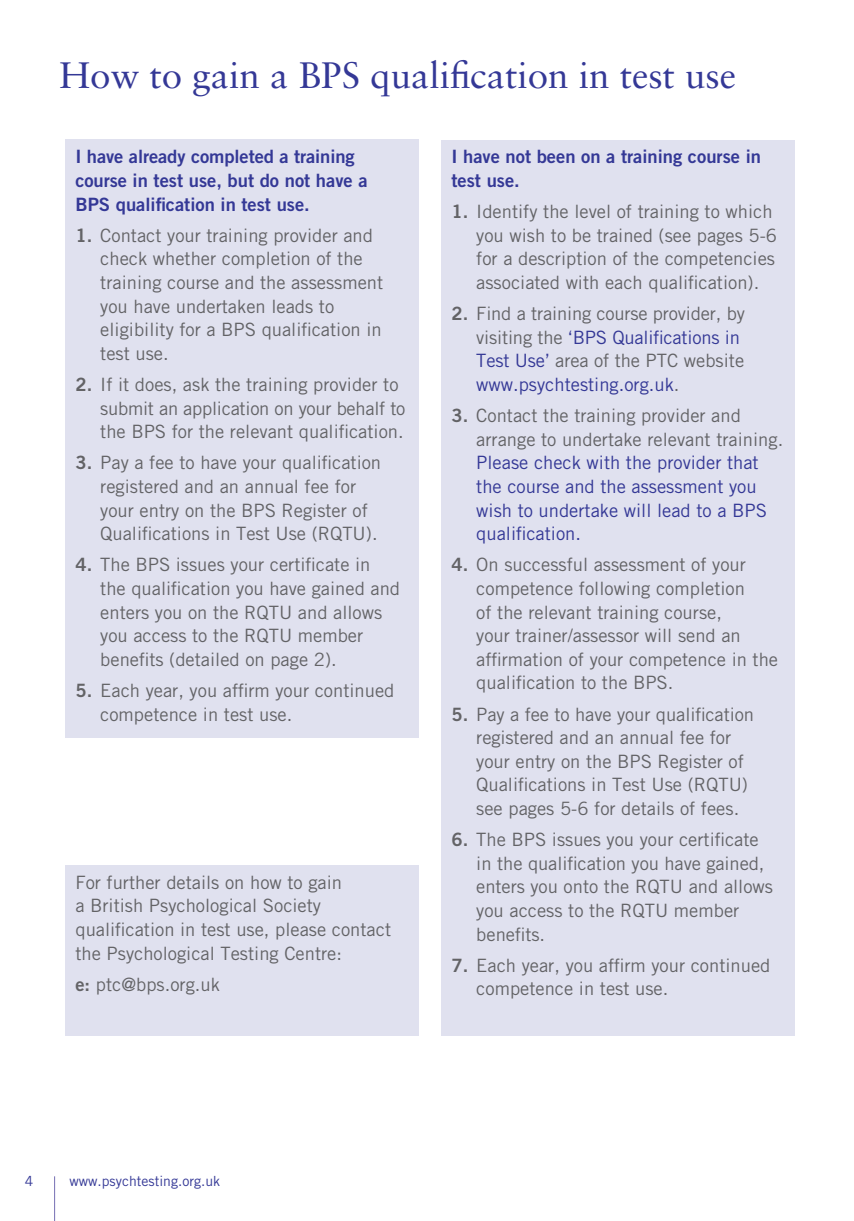
<style>
.page{position:relative;width:854px;height:1221px;background:#fff}
.page>*{position:absolute;margin:0;border:0;box-sizing:border-box;transform-origin:0 0}
.Heading_level_1{font:36.75px "Sabon LT Std";color:#343896}
.Body{font:18.38px/23.6px "Trade Gothic LT Std";color:#636366}
.Body-2{font:18.38px/23.6px "Trade Gothic LT Std";color:#343896}
.Body-3{font:18.38px/23.6px "Trade Gothic LT Std Bd 2";color:#343896}
.t1{font:14px "Trade Gothic LT Std";color:#343896}
.s1{font-family:"Trade Gothic LT Std Bd 2"}
.s2{color:#343896}
.s3{font-family:"Trade Gothic LT Std Bd 2";color:#636366}
.s4{color:#636366}
</style>
<div class="page">
<div style="left:65px;top:140px;width:353px;height:598px;background:#e0e1ef"></div>
<hr style="left:54px;top:1176px;width:1px;height:44px;background:#756fb3">
<div style="left:441px;top:140px;width:353px;height:895px;background:#e0e1ef"></div>
<div style="left:65px;top:865px;width:353px;height:170px;background:#e0e1ef"></div>
<p class="Heading_level_1" style="left:60px;top:53px;width:678px">How to gain a BPS qualification in test use</p>
<p class="Body-3" style="left:75px;top:145px;width:293px">I have already completed a training course in test use, but do not have a<br>BPS qualification in test use.</p>
<p class="Body" style="left:100px;top:223px;width:284px;text-indent:-25px"><span class="s1">1.</span> Contact your training provider and check whether completion of the training course and the assessment you have undertaken leads to eligibility for a BPS qualification in test use.</p>
<p class="Body" style="left:100px;top:372px;width:306px;text-indent:-25px"><span class="s1">2.</span> If it does, ask the training provider to submit an application on your behalf to the BPS for the relevant qualification.</p>
<p class="Body" style="left:100px;top:450px;width:282px;text-indent:-25px"><span class="s1">3.</span> Pay a fee to have your qualification registered and an annual fee for your entry on the BPS Register of Qualifications in Test Use (RQTU).</p>
<p class="Body" style="left:100px;top:552px;width:301px;text-indent:-25px"><span class="s1">4.</span> The BPS issues your certificate in the qualification you have gained and enters you on the RQTU and allows you access to the RQTU member benefits (detailed on page 2).</p>
<p class="Body" style="left:100px;top:678px;width:295px;text-indent:-25px"><span class="s1">5.</span> Each year, you affirm your continued competence in test use.</p>
<p class="Body" style="left:75px;top:870px;width:317px">For further details on how to gain<br>a British Psychological Society qualification in test use, please contact the Psychological Testing Centre:</p>
<p class="Body" style="left:75px;top:972px;width:146px"><span class="s1">e:</span> ptc@bps.org.uk</p>
<p class="Body-3" style="left:451px;top:145px;width:311px">I have not been on a training course in test use.</p>
<p class="Body" style="left:476px;top:199px;width:302px;text-indent:-25px"><span class="s1">1.</span> Identify the level of training to which you wish to be trained (see pages 5-6 for a description of the competencies associated with each qualification).</p>
<p class="Body" style="left:476px;top:301px;width:270px;text-indent:-25px"><span class="s1">2.</span> Find a training course provider, by visiting the <span class="s2">‘BPS Qualifications in Test Use’</span> area of the PTC website <span class="s2">www.psychtesting.org.uk</span>.</p>
<p class="Body-2" style="left:476px;top:403px;width:308px;text-indent:-25px"><span class="s3">3.</span> <span class="s4">Contact the training provider and arrange to undertake relevant training.<br></span>Please check with the provider that the course and the assessment you wish to undertake will lead to a BPS qualification.</p>
<p class="Body" style="left:476px;top:552px;width:303px;text-indent:-25px"><span class="s1">4.</span> On successful assessment of your competence following completion<br>of the relevant training course,<br>your trainer/assessor will send an affirmation of your competence in the qualification to the BPS.</p>
<p class="Body" style="left:476px;top:702px;width:279px;text-indent:-25px"><span class="s1">5.</span> Pay a fee to have your qualification registered and an annual fee for your entry on the BPS Register of Qualifications in Test Use (RQTU) see pages 5-6 for details of fees.</p>
<p class="Body" style="left:476px;top:827px;width:298px;text-indent:-25px"><span class="s1">6.</span> The BPS issues you your certificate in the qualification you have gained, enters you onto the RQTU and allows you access to the RQTU member benefits.</p>
<p class="Body" style="left:476px;top:953px;width:295px;text-indent:-25px"><span class="s1">7.</span> Each year, you affirm your continued competence in test use.</p>
<p class="t1" style="left:25px;top:1172px;width:10px">4</p>
<p class="t1" style="left:69px;top:1172px;width:152px">www.psychtesting.org.uk</p>
</div>
